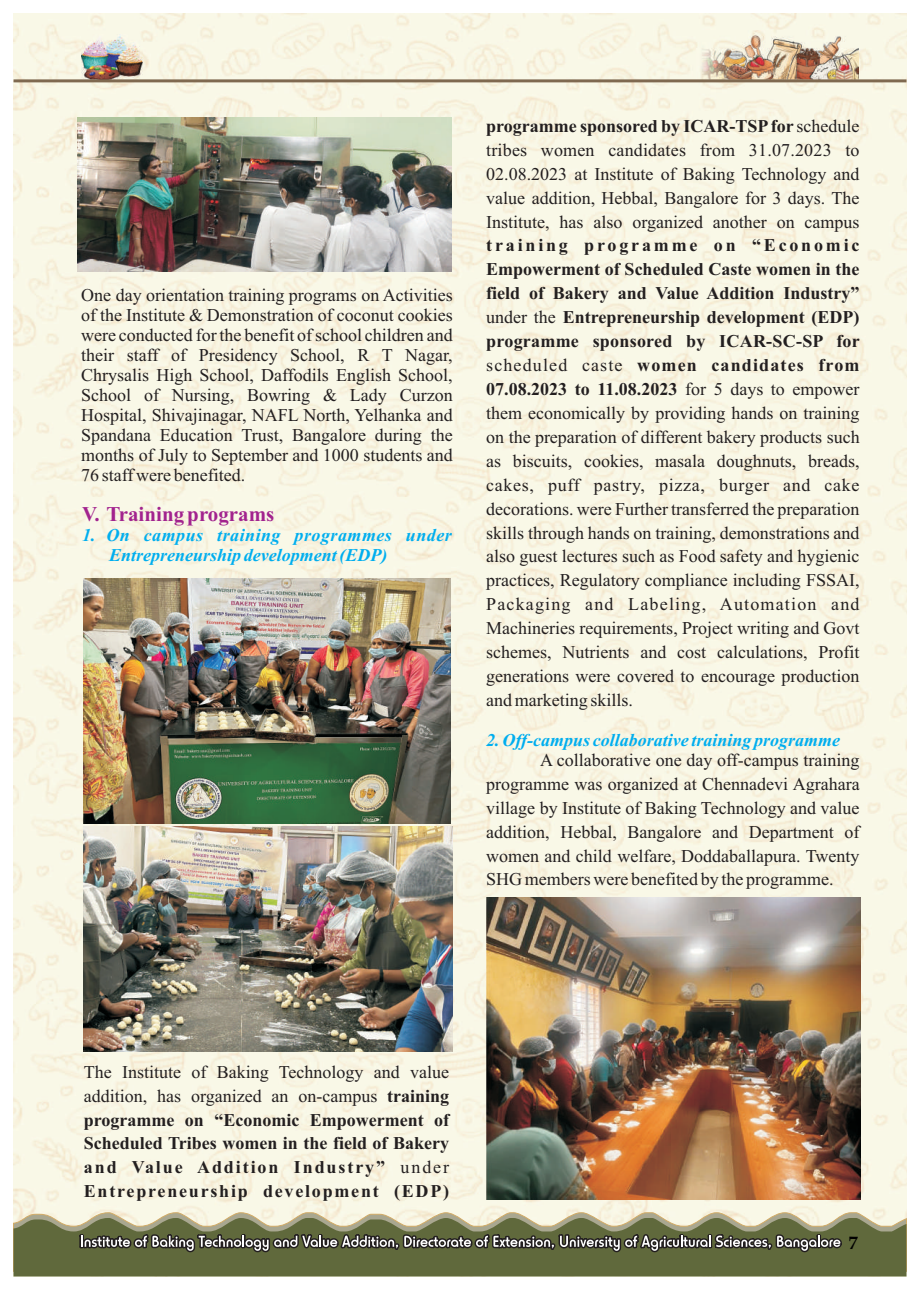
<style>
.page{position:relative;width:920px;height:1290px;background:#fff}
.page>*{position:absolute;margin:0;border:0;box-sizing:border-box;transform-origin:0 0}
.t1{font:700 21px "Times New Roman";color:#a2238e}
.t2{font:18px/23.9px "Times New Roman";color:#231f20;text-align:justify}
.t3{font:700 18px/23.9px "Times New Roman";letter-spacing:.1em;color:#231f20;text-align:justify}
.t4{font:italic 700 18px/20px "Times New Roman";color:#00aeef}
.t5{font:700 18px "Book Antiqua";color:#000}
.s1{font-weight:700}
.s2{font-weight:400}
</style>
<div class="page">
<img style="left:14px;top:14px;width:892px;height:1198px">
<svg style="left:13px;top:1212px;width:894px;height:59px;background:#e5dfc7"></svg>
<svg style="left:14px;top:1218px;width:892px;height:58px;background:#72784f"></svg>
<svg style="left:79px;top:1234px;width:763px;height:18px;background:#6b6d59"></svg>
<img style="left:81px;top:35px;width:61px;height:44px">
<img style="left:696px;top:31px;width:163px;height:48px">
<hr style="left:14px;top:79px;width:892px;height:3px;background:#7f6950">
<img style="left:78px;top:117px;width:374px;height:155px">
<img style="left:83px;top:578px;width:368px;height:245px">
<img style="left:83px;top:826px;width:369px;height:226px">
<img style="left:486px;top:898px;width:374px;height:301px">
<p class="t2" style="left:81px;top:287px;width:373px;line-height:20px">One day orientation training programs on Activities of the Institute &amp; Demonstration of coconut cookies were conducted for the benefit of school children and their staff of Presidency School, R T Nagar, Chrysalis High School, Daffodils English School, School of Nursing, Bowring &amp; Lady Curzon Hospital, Shivajinagar, NAFL North, Yelhanka and Spandana Education Trust, Bangalore during the months of July to September and 1000 students and 76 staff were benefited.</p>
<p class="t1" style="left:82px;top:506px;width:194px">V. Training programs</p>
<p class="t4" style="left:109px;top:527px;width:344px;text-indent:-27px">1. On campus training programmes under<br>Entrepreneurship development (EDP)</p>
<p class="t2" style="left:486px;top:116px;width:375px"><span class="s1">programme sponsored by ICAR-TSPfor</span> schedule tribes women candidates from 31.07.2023 to 02.08.2023 at Institute of Baking Technology and value addition, Hebbal, Bangalore for 3 days. The Institute, has also organized another on campus</p>
<p class="t2" style="left:486px;top:235px;width:375px"><span class="s1">training programme on “Economic Empowerment of Scheduled Caste women in the field of Bakery and Value Addition Industry” </span>under the <span class="s1">Entrepreneurship development (EDP) programme sponsored by ICAR-SC-SP for </span>scheduled caste <span class="s1">women candidates from 07.08.2023 to 11.08.2023</span> for 5 days to empower them economically by providing hands on training on the preparation of different bakery products such as biscuits, cookies, masala doughnuts, breads, cakes, puff pastry, pizza, burger and cake decorations. were Further transferred the preparation skills through hands on training, demonstrations and also guest lectures such as Food safety and hygienic practices, Regulatory compliance including FSSAI, Packaging and Labeling, Automation and Machineries requirements, Project writing and Govt schemes, Nutrients and cost calculations, Profit generations were covered to encourage production and marketing skills.</p>
<p class="t4" style="left:486px;top:732px;width:355px">2. Off-campus collaborative training programme</p>
<p class="t2" style="left:486px;top:749px;width:375px;text-indent:54px">A collaborative one day off-campus training programme was organized at Chennadevi Agrahara village by Institute of Baking Technology and value addition, Hebbal, Bangalore and Department of women and child welfare, Doddaballapura. Twenty SHG members were benefited by the programme.</p>
<p class="t3" style="left:84px;top:1061px;width:367px"><span class="s2">The Institute of Baking Technology and value addition, has organized an on-campus</span> training programme on “Economic Empowerment of Scheduled Tribes women in the field of Bakery and Value Addition Industry” <span class="s2">under </span>Entrepreneurship development (EDP)</p>
<p class="t5" style="left:849px;top:1236px;width:10px">7</p>
</div>
